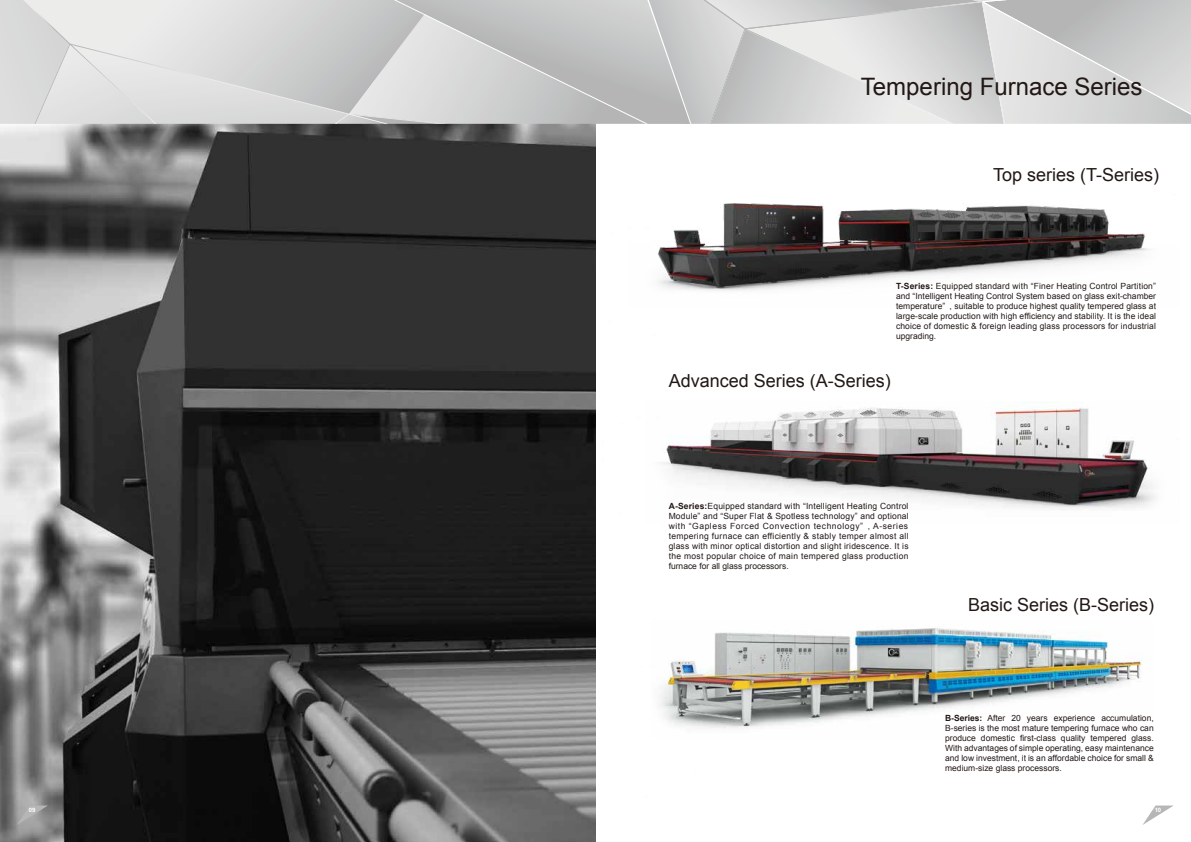
<style>
.page{position:relative;width:1191px;height:842px;background:#fff}
.page>*{position:absolute;margin:0;border:0;box-sizing:border-box;transform-origin:0 0}
.t1{font:24px "Arial";color:#221815}
.t2{font:18px "Arial";color:#221815}
.t3{font:8.5px/10px "Arial";color:#221815;text-align:justify}
.t4{font:700 6px "Arial";color:#fff}
.s1{font-weight:700}
</style>
<div class="page">
<img style="left:0;top:124px;width:595px;height:718px">
<svg style="left:0;top:0;width:1191px;height:124px;background:#d2d3d3"></svg>
<img style="left:713px;top:628px;width:435px;height:101px">
<img style="left:709px;top:402px;width:402px;height:108px">
<img style="left:699px;top:204px;width:409px;height:87px">
<img style="left:1111px;top:440px;width:45px;height:68px">
<img style="left:1108px;top:221px;width:41px;height:38px">
<img style="left:585px;top:400px;width:124px;height:146px">
<img style="left:580px;top:648px;width:133px;height:166px">
<img style="left:575px;top:209px;width:124px;height:147px">
<svg style="left:1143px;top:805px;width:30px;height:20px"></svg>
<svg style="left:17px;top:805px;width:31px;height:20px"></svg>
<h1 class="t1" style="left:861px;top:71px;width:283px">Tempering Furnace Series</h1>
<h2 class="t2" style="left:993px;top:163px;width:168px">Top series (T-Series)</h2>
<p class="t3" style="left:896px;top:281px;width:262px"><span class="s1">T-Series:</span> Equipped standard with “Finer Heating Control Partition” and “Intelligent Heating Control System based on glass exit-chamber temperature” , suitable to produce highest quality tempered glass at large-scale production with high efficiency and stability. It is the ideal choice of domestic &amp; foreign leading glass processors for industrial upgrading.</p>
<h2 class="t2" style="left:668px;top:369px;width:224px">Advanced Series (A-Series)</h2>
<p class="t3" style="left:668px;top:501px;width:241px"><span class="s1">A-Series:</span>Equipped standard with “Intelligent Heating Control Module” and “Super Flat &amp; Spotless technology” and optional with “Gapless Forced Convection technology” , A-series tempering furnace can efficiently &amp; stably temper almost all glass with minor optical distortion and slight iridescence. It is the most popular choice of main tempered glass production furnace for all glass processors.</p>
<h2 class="t2" style="left:968px;top:593px;width:188px">Basic Series (B-Series)</h2>
<p class="t3" style="left:945px;top:713px;width:210px"><span class="s1">B-Series:</span> After 20 years experience accumulation, B-series is the most mature tempering furnace who can produce domestic first-class quality tempered glass.<br>With advantages of simple operating, easy maintenance and low investment, it is an affordable choice for small &amp; medium-size glass processors.</p>
<p class="t4" style="left:29px;top:806px;width:8px">09</p>
<p class="t4" style="left:1154px;top:806px;width:8px">10</p>
</div>
